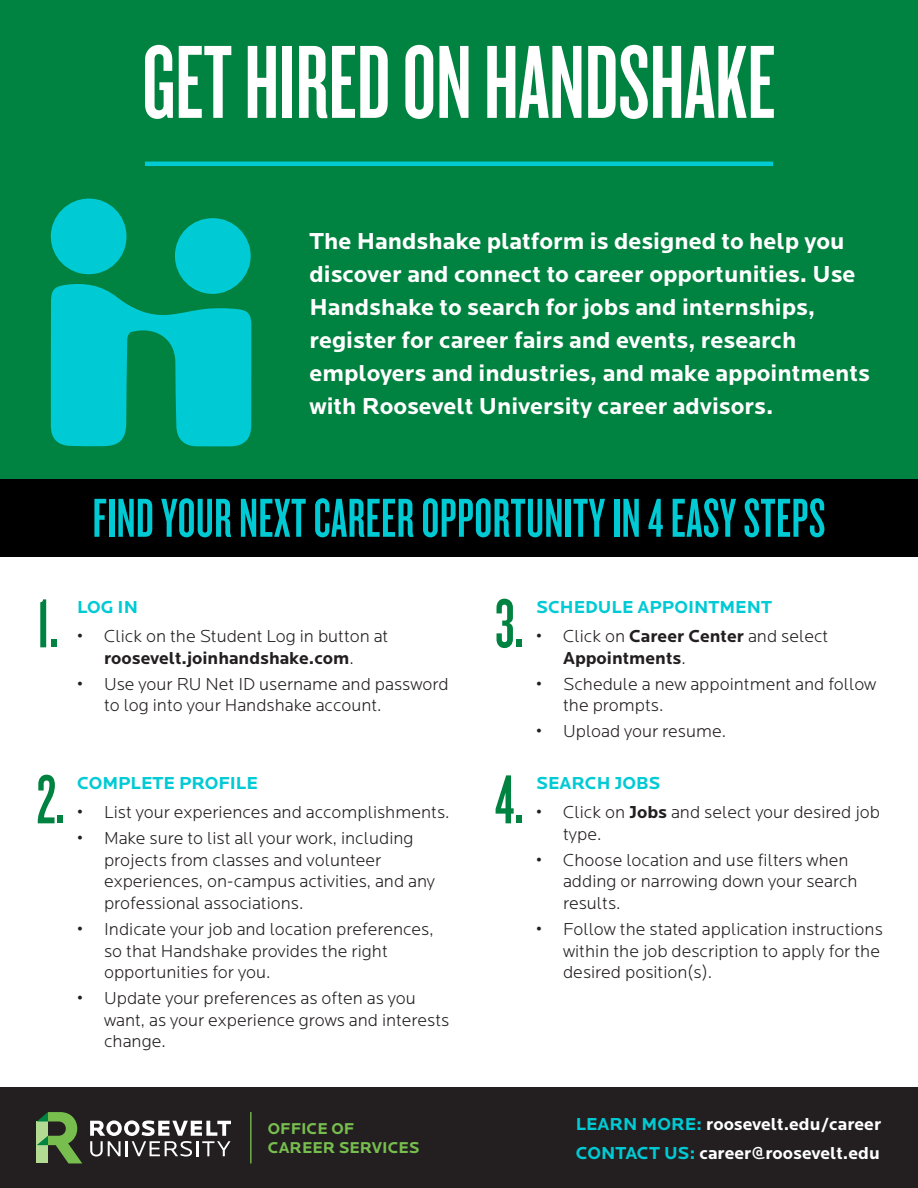
<style>
.page{position:relative;width:918px;height:1188px;background:#fff}
.page>*{position:absolute;margin:0;border:0;box-sizing:border-box;transform-origin:0 0}
.t1{font:108px "Knockout HTF47 Bantamweight";color:#fff}
.t2{font:72px "Knockout HTF47 Bantamweight";color:#008240}
.t3{font:57px "Knockout HTF47 Bantamweight";letter-spacing:.01em;color:#00cad4}
.t4{font:700 24px/33px "Locator";color:#fff}
.t5{font:300 18px/21.6px "Locator";color:#231f20}
.t6{font:700 18px "Locator";color:#fff}
.t7{font:700 18px "Locator";color:#00cad4}
.t8{font:700 18px/21.6px "Locator";color:#231f20}
.t9{font:700 16.35px/19.5px "Locator";color:#77be4e}
.s1{font-weight:700}
.s2{font-weight:300}
.s3{color:#00cad4}
</style>
<div class="page">
<div style="left:0;top:0;width:918px;height:509px;background:#008240"></div>
<div style="left:0;top:479px;width:918px;height:78px;background:#000"></div>
<svg style="left:51px;top:282px;width:200px;height:164px"></svg>
<div style="left:51px;top:198px;width:75px;height:76px;background:#00cad4;border-radius:50%"></div>
<div style="left:175px;top:218px;width:76px;height:76px;background:#00cad4;border-radius:50%"></div>
<div style="left:0;top:1087px;width:918px;height:101px;background:#231f20"></div>
<svg style="left:37px;top:1112px;width:45px;height:51px"></svg>
<svg style="left:90px;top:1120px;width:141px;height:37px"></svg>
<hr style="left:250px;top:1112px;width:2px;height:51px;background:#77be4e">
<hr style="left:145px;top:162px;width:628px;height:4px;background:#00cad4">
<p class="t1" style="left:142px;top:29px;width:635px">GET HIRED ON HANDSHAKE</p>
<p class="t4" style="left:309px;top:225px;width:562px">The Handshake platform is designed to help you discover and connect to career opportunities. Use Handshake to search for jobs and internships, register for career fairs and events, research employers and industries, and make appointments with Roosevelt University career advisors.</p>
<p class="t3" style="left:93px;top:490px;width:734px">FIND YOUR NEXT CAREER OPPORTUNITY IN 4 EASY STEPS</p>
<p class="t2" style="left:37px;top:588px;width:23px">1.</p>
<p class="t2" style="left:495px;top:588px;width:30px">3.</p>
<p class="t7" style="left:77px;top:597px;width:62px">LOG IN</p>
<p class="t5" style="left:77px;top:626px;width:313px;text-align:center">• Click on the Student Log in button at <span class="s1">roosevelt.joinhandshake.com</span>.</p>
<p class="t5" style="left:104px;top:674px;width:346px;text-indent:-27px">• Use your RU Net ID username and password to log into your Handshake account.</p>
<p class="t7" style="left:536px;top:597px;width:237px">SCHEDULE APPOINTMENT</p>
<p class="t8" style="left:563px;top:626px;width:267px;text-indent:-27px"><span class="s2">• Click on</span> Career Center <span class="s2">and select<br></span>Appointments<span class="s2">.</span></p>
<p class="t5" style="left:563px;top:674px;width:315px;text-indent:-27px">• Schedule a new appointment and follow the prompts.</p>
<p class="t5" style="left:536px;top:721px;width:192px">• Upload your resume.</p>
<p class="t2" style="left:37px;top:764px;width:29px">2.</p>
<p class="t2" style="left:495px;top:764px;width:29px">4.</p>
<p class="t7" style="left:77px;top:773px;width:182px">COMPLETE PROFILE</p>
<p class="t5" style="left:77px;top:802px;width:374px">• List your experiences and accomplishments.</p>
<p class="t5" style="left:104px;top:828px;width:333px;text-indent:-27px">• Make sure to list all your work, including projects from classes and volunteer experiences, on-campus activities, and any professional associations.</p>
<p class="t5" style="left:104px;top:919px;width:331px;text-indent:-27px">• Indicate your job and location preferences, so that Handshake provides the right opportunities for you.</p>
<p class="t5" style="left:104px;top:988px;width:347px;text-indent:-27px">• Update your preferences as often as you want, as your experience grows and interests change.</p>
<p class="t7" style="left:536px;top:773px;width:126px">SEARCH JOBS</p>
<p class="t5" style="left:563px;top:802px;width:318px;text-indent:-27px">• Click on <span class="s1">Jobs</span> and select your desired job type.</p>
<p class="t5" style="left:563px;top:850px;width:296px;text-indent:-27px">• Choose location and use filters when adding or narrowing down your search results.</p>
<p class="t5" style="left:563px;top:919px;width:321px;text-indent:-27px">• Follow the stated application instructions within the job description to apply for the desired position(s).</p>
<p class="t9" style="left:268px;top:1119px;width:153px">OFFICE OF<br>CAREER SERVICES</p>
<p class="t6" style="left:576px;top:1114px;width:307px"><span class="s3">LEARN MORE:</span> roosevelt.edu/career</p>
<p class="t6" style="left:576px;top:1142px;width:306px"><span class="s3">CONTACT US:</span> career@roosevelt.edu</p>
</div>
